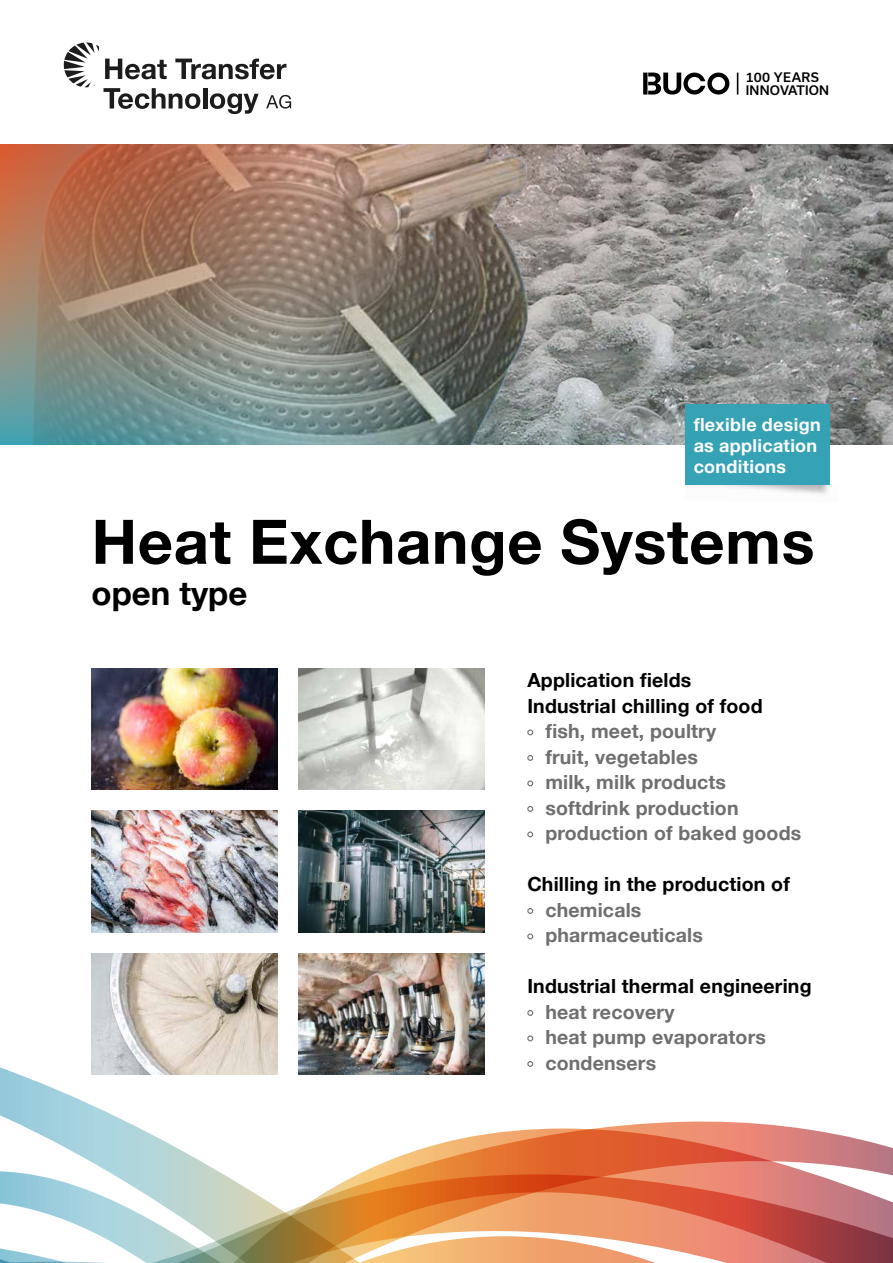
<style>
.page{position:relative;width:893px;height:1263px;background:#fff}
.page>*{position:absolute;margin:0;border:0;box-sizing:border-box;transform-origin:0 0}
.t1{font:700 61.5px "Helvetica Neue";letter-spacing:.01em;color:#000}
.t2{font:700 33px "Helvetica Neue";color:#000}
.t3{font:700 19.5px/25.5px "Helvetica Neue";letter-spacing:.01em;color:#706f6f}
.t4{font:700 19.5px/25.5px "Helvetica Neue";letter-spacing:.01em;color:#000}
.t5{font:700 18px/21px "Helvetica Neue";letter-spacing:.015em;color:#fff}
.t6{font:500 12.6px/12.6px "Usual";letter-spacing:.015em;color:#000}
</style>
<div class="page">
<img style="left:705px;top:485px;width:123px;height:10px">
<svg style="left:0;top:1063px;width:893px;height:108px"></svg>
<svg style="left:0;top:1171px;width:893px;height:65px"></svg>
<svg style="left:0;top:1236px;width:893px;height:27px"></svg>
<svg style="left:527px;top:729px;width:6px;height:6px"></svg>
<svg style="left:527px;top:755px;width:6px;height:6px"></svg>
<svg style="left:527px;top:780px;width:6px;height:6px"></svg>
<svg style="left:527px;top:806px;width:6px;height:6px"></svg>
<svg style="left:527px;top:831px;width:6px;height:6px"></svg>
<svg style="left:527px;top:908px;width:6px;height:6px"></svg>
<svg style="left:527px;top:933px;width:6px;height:6px"></svg>
<svg style="left:527px;top:1010px;width:6px;height:6px"></svg>
<svg style="left:527px;top:1035px;width:6px;height:6px"></svg>
<svg style="left:527px;top:1061px;width:6px;height:6px"></svg>
<svg style="left:643px;top:73px;width:86px;height:22px"></svg>
<svg style="left:737px;top:73px;width:1px;height:22px"></svg>
<div style="left:685px;top:404px;width:144px;height:81px;background:#35a3b5"></div>
<img style="left:0;top:144px;width:893px;height:301px">
<img style="left:91px;top:668px;width:186px;height:121px">
<img style="left:299px;top:668px;width:186px;height:121px">
<img style="left:92px;top:811px;width:185px;height:121px">
<img style="left:299px;top:953px;width:186px;height:121px">
<img style="left:299px;top:811px;width:186px;height:121px">
<img style="left:92px;top:953px;width:185px;height:121px">
<svg style="left:64px;top:43px;width:227px;height:71px"></svg>
<p class="t6" style="left:746px;top:71px;width:85px">100 YEARS<br>INNOVATION</p>
<p class="t5" style="left:694px;top:414px;width:129px">flexible design as application conditions</p>
<h1 class="t1" style="left:92px;top:494px;width:724px">Heat Exchange Systems</h1>
<h2 class="t2" style="left:92px;top:567px;width:157px">open type</h2>
<p class="t4" style="left:527px;top:668px;width:237px">Application fields<br>Industrial chilling of food</p>
<p class="t3" style="left:545px;top:719px;width:257px">fish, meet, poultry<br>fruit, vegetables<br>milk, milk products softdrink production production of baked goods</p>
<p class="t4" style="left:527px;top:872px;width:264px">Chilling in the production of</p>
<p class="t3" style="left:545px;top:898px;width:159px">chemicals pharmaceuticals</p>
<p class="t4" style="left:527px;top:974px;width:286px">Industrial thermal engineering</p>
<p class="t3" style="left:545px;top:1000px;width:222px">heat recovery<br>heat pump evaporators condensers</p>
</div>
